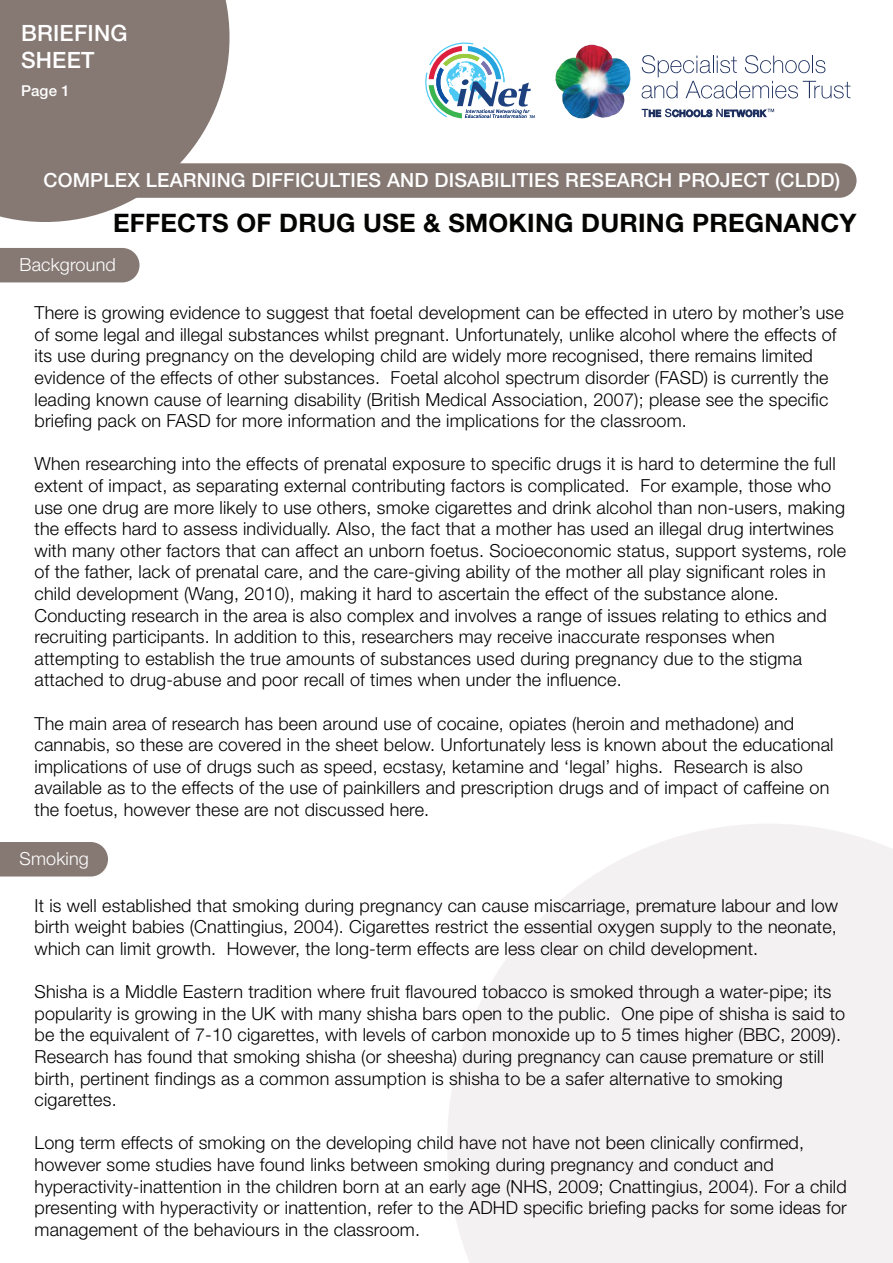
<style>
.page{position:relative;width:893px;height:1263px;background:#fff}
.page>*{position:absolute;margin:0;border:0;box-sizing:border-box;transform-origin:0 0}
.t1{font:700 25.5px "Helvetica Neue";letter-spacing:.01em;color:#040503}
.t2{font:500 22.5px/27px "Helvetica Neue";letter-spacing:.01em;color:#fff}
.t3{font:500 19.5px "Helvetica Neue";letter-spacing:.01em;color:#fff}
.t4{font:300 18px/21.6px "Helvetica Neue";letter-spacing:.01em;color:#000}
.t5{font:300 18px "Helvetica Neue";letter-spacing:.01em;color:#fff}
.t6{font:500 15px "Helvetica Neue";color:#fff}
</style>
<div class="page">
<svg style="left:447px;top:824px;width:446px;height:439px;fill:#f3f1f1"></svg>
<div style="left:0;top:248px;width:140px;height:34px;background:#867974"></div>
<div style="left:0;top:842px;width:108px;height:34px;background:#867974"></div>
<svg style="left:0;top:0;width:230px;height:222px;fill:#867974"></svg>
<div style="left:0;top:163px;width:856px;height:35px;background:#867974"></div>
<svg style="left:642px;top:109px;width:132px;height:8px"></svg>
<img style="left:555px;top:44px;width:75px;height:75px">
<svg style="left:642px;top:55px;width:208px;height:43px"></svg>
<svg style="left:425px;top:43px;width:110px;height:75px"></svg>
<p class="t2" style="left:21px;top:19px;width:108px">BRIEFING<br>SHEET</p>
<p class="t6" style="left:21px;top:82px;width:50px">Page 1</p>
<p class="t3" style="left:44px;top:169px;width:798px">COMPLEX LEARNING DIFFICULTIES AND DISABILITIES RESEARCH PROJECT (CLDD)</p>
<p class="t1" style="left:113px;top:207px;width:745px">EFFECTS OF DRUG USE &amp; SMOKING DURING PREGNANCY</p>
<p class="t5" style="left:20px;top:253px;width:98px">Background</p>
<p class="t4" style="left:34px;top:302px;width:811px">There is growing evidence to suggest that foetal development can be effected in utero by mother’s use of some legal and illegal substances whilst pregnant. Unfortunately, unlike alcohol where the effects of its use during pregnancy on the developing child are widely more recognised, there remains limited evidence of the effects of other substances. Foetal alcohol spectrum disorder (FASD) is currently the leading known cause of learning disability (British Medical Association, 2007); please see the specific briefing pack on FASD for more information and the implications for the classroom.</p>
<p class="t4" style="left:34px;top:453px;width:813px">When researching into the effects of prenatal exposure to specific drugs it is hard to determine the full extent of impact, as separating external contributing factors is complicated. For example, those who use one drug are more likely to use others, smoke cigarettes and drink alcohol than non-users, making the effects hard to assess individually. Also, the fact that a mother has used an illegal drug intertwines with many other factors that can affect an unborn foetus. Socioeconomic status, support systems, role of the father, lack of prenatal care, and the care-giving ability of the mother all play significant roles in child development (Wang, 2010), making it hard to ascertain the effect of the substance alone.<br>Conducting research in the area is also complex and involves a range of issues relating to ethics and recruiting participants. In addition to this, researchers may receive inaccurate responses when attempting to establish the true amounts of substances used during pregnancy due to the stigma attached to drug-abuse and poor recall of times when under the influence.</p>
<p class="t4" style="left:34px;top:712px;width:801px">The main area of research has been around use of cocaine, opiates (heroin and methadone) and cannabis, so these are covered in the sheet below. Unfortunately less is known about the educational implications of use of drugs such as speed, ecstasy, ketamine and ‘legal’ highs. Research is also available as to the effects of the use of painkillers and prescription drugs and of impact of caffeine on the foetus, however these are not discussed here.</p>
<p class="t5" style="left:20px;top:847px;width:71px">Smoking</p>
<p class="t4" style="left:34px;top:894px;width:805px;text-align:justify">It is well established that smoking during pregnancy can cause miscarriage, premature labour and low birth weight babies (Cnattingius, 2004). Cigarettes restrict the essential oxygen supply to the neonate, which can limit growth. However, the long-term effects are less clear on child development.</p>
<p class="t4" style="left:34px;top:981px;width:812px">Shisha is a Middle Eastern tradition where fruit flavoured tobacco is smoked through a water-pipe; its popularity is growing in the UK with many shisha bars open to the public. One pipe of shisha is said to be the equivalent of 7-10 cigarettes, with levels of carbon monoxide up to 5 times higher (BBC, 2009).<br>Research has found that smoking shisha (or sheesha) during pregnancy can cause premature or still birth, pertinent findings as a common assumption is shisha to be a safer alternative to smoking cigarettes.</p>
<p class="t4" style="left:34px;top:1132px;width:814px">Long term effects of smoking on the developing child have not have not been clinically confirmed, however some studies have found links between smoking during pregnancy and conduct and hyperactivity-inattention in the children born at an early age (NHS, 2009; Cnattingius, 2004). For a child presenting with hyperactivity or inattention, refer to the ADHD specific briefing packs for some ideas for management of the behaviours in the classroom.</p>
</div>
